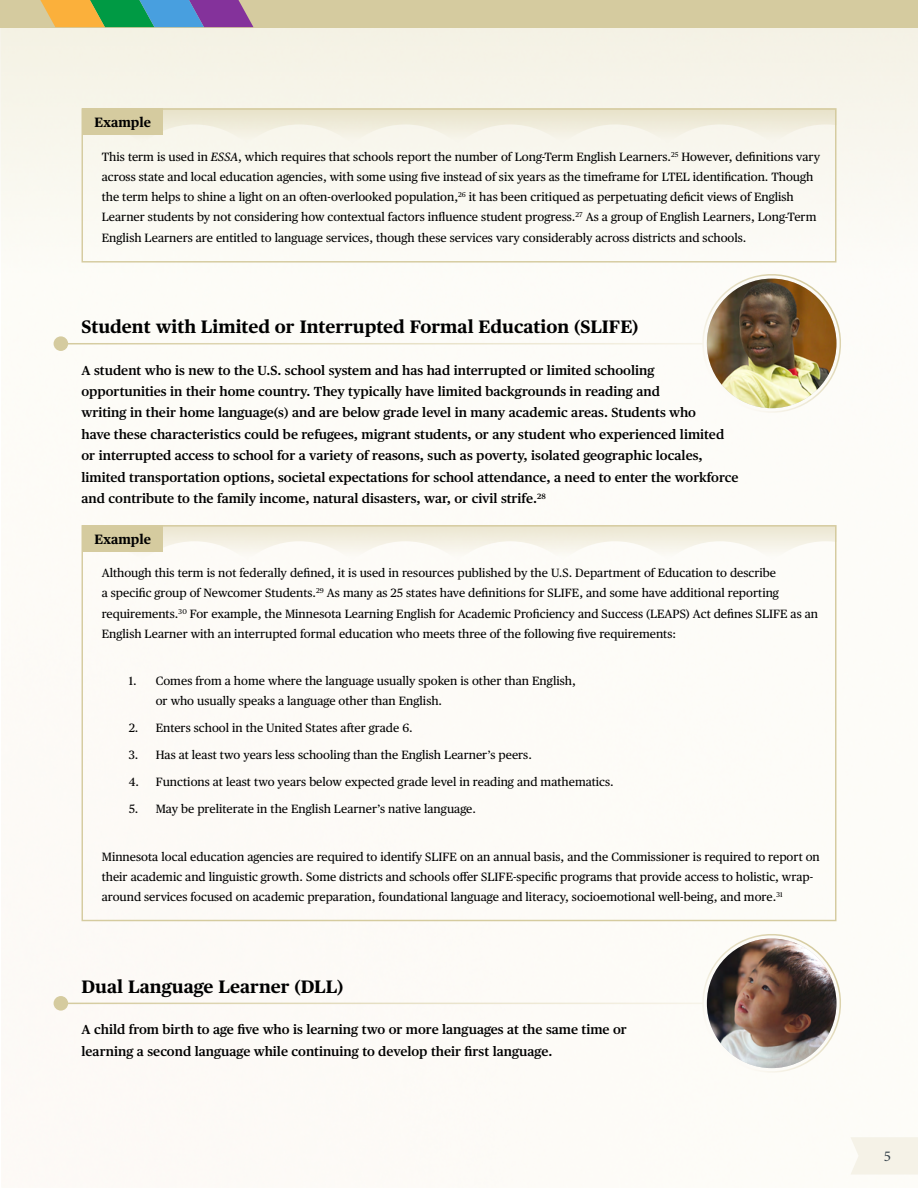
<style>
.page{position:relative;width:918px;height:1188px;background:#fff}
.page>*{position:absolute;margin:0;border:0;box-sizing:border-box;transform-origin:0 0}
.t1{font:700 18px "Publico Text";color:#000}
.t2{font:15px "Minion Pro";color:#313e47}
.t3{font:700 13.5px "Publico Text";color:#000}
.t4{font:600 13.2px/21.5px "Publico Text";color:#000}
.t5{font:12px/20.2px "Publico Text";color:#000}
.s1{font-style:italic}
</style>
<div class="page">
<div style="left:0;top:0;width:918px;height:275px;background:#f9f7ef"></div>
<div style="left:850px;top:1137px;width:68px;height:37px;background:#f5f2e7"></div>
<div style="left:0;top:0;width:918px;height:27px;background:#d5cb9f"></div>
<svg style="left:40px;top:0;width:213px;height:27px;background:#798b80"></svg>
<svg style="left:82px;top:108px;width:754px;height:37px"></svg>
<div style="left:82px;top:108px;width:81px;height:27px;background:#d5cb9f"></div>
<div style="left:54px;top:336px;width:14px;height:15px;background:#d5cb9f;border-radius:50%"></div>
<svg style="left:694px;top:274px;width:147px;height:139px"></svg>
<img style="left:707px;top:279px;width:129px;height:129px;border-radius:65px">
<svg style="left:82px;top:525px;width:754px;height:37px"></svg>
<div style="left:82px;top:525px;width:81px;height:27px;background:#d5cb9f"></div>
<div style="left:54px;top:996px;width:14px;height:15px;background:#d5cb9f;border-radius:50%"></div>
<svg style="left:694px;top:934px;width:147px;height:139px"></svg>
<img style="left:707px;top:939px;width:129px;height:129px;border-radius:65px">
<p class="t3" style="left:94px;top:112px;width:58px">Example</p>
<p class="t5" style="left:102px;top:146px;width:720px">This term is used in <span class="s1">ESSA</span>, which requires that schools report the number of Long-Term English Learners.<sup>25</sup> However, defnitions vary across state and local education agencies, with some using fve instead of six years as the timeframe for LTEL identifcation. Though the term helps to shine a light on an often-overlooked population,<sup>26</sup> it has been critiqued as perpetuating defcit views of English Learner students by not considering how contextual factors infuence student progress.<sup>27</sup> As a group of English Learners, Long-Term English Learners are entitled to language services, though these services vary considerably across districts and schools.</p>
<h1 class="t1" style="left:82px;top:313px;width:559px">Student with Limited or Interrupted Formal Education (SLIFE)</h1>
<p class="t4" style="left:82px;top:358px;width:659px">A student who is new to the U.S. school system and has had interrupted or limited schooling opportunities in their home country. They typically have limited backgrounds in reading and<br>writing in their home language(s) and are below grade level in many academic areas. Students who<br>have these characteristics could be refugees, migrant students, or any student who experienced limited or interrupted access to school for a variety of reasons, such as poverty, isolated geographic locales, limited transportation options, societal expectations for school attendance, a need to enter the workforce and contribute to the family income, natural disasters, war, or civil strife.<sup>28</sup></p>
<p class="t3" style="left:94px;top:529px;width:58px">Example</p>
<p class="t5" style="left:102px;top:562px;width:718px">Although this term is not federally defned, it is used in resources published by the U.S. Department of Education to describe<br>a specifc group of Newcomer Students.<sup>29</sup> As many as 25 states have defnitions for SLIFE, and some have additional reporting requirements.<sup>30</sup> For example, the Minnesota Learning English for Academic Profciency and Success (LEAPS) Act defnes SLIFE as an English Learner with an interrupted formal education who meets three of the following fve requirements:</p>
<p class="t5" style="left:156px;top:670px;width:422px;text-indent:-27px">1. Comes from a home where the language usually spoken is other than English, or who usually speaks a language other than English.</p>
<p class="t5" style="left:129px;top:717px;width:285px">2. Enters school in the United States after grade 6.</p>
<p class="t5" style="left:129px;top:744px;width:405px">3. Has at least two years less schooling than the English Learner’s peers.</p>
<p class="t5" style="left:129px;top:771px;width:487px">4. Functions at least two years below expected grade level in reading and mathematics.</p>
<p class="t5" style="left:129px;top:798px;width:349px">5. May be preliterate in the English Learner’s native language.</p>
<p class="t5" style="left:102px;top:846px;width:720px">Minnesota local education agencies are required to identify SLIFE on an annual basis, and the Commissioner is required to report on their academic and linguistic growth. Some districts and schools ofer SLIFE-specifc programs that provide access to holistic, wrap&shy;around services focused on academic preparation, foundational language and literacy, socioemotional well-being, and more.<sup>31</sup></p>
<h1 class="t1" style="left:82px;top:972px;width:263px">Dual Language Learner (DLL)</h1>
<p class="t4" style="left:82px;top:1018px;width:547px">A child from birth to age fve who is learning two or more languages at the same time or learning a second language while continuing to develop their frst language.</p>
<p class="t2" style="left:884px;top:1146px;width:9px">5</p>
</div>
